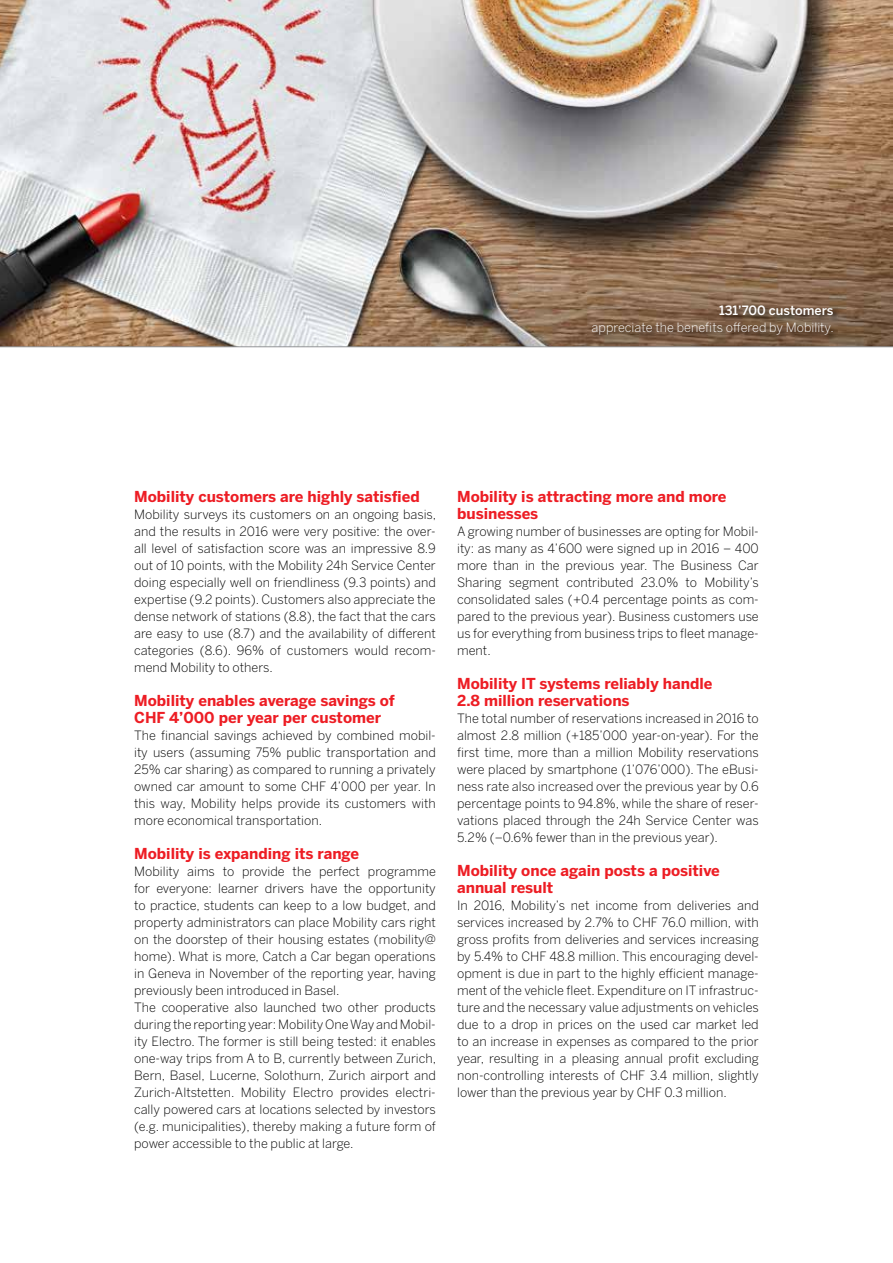
<style>
.page{position:relative;width:893px;height:1263px;background:#fff}
.page>*{position:absolute;margin:0;border:0;box-sizing:border-box;transform-origin:0 0}
.t1{font:700 15px/17px "Benton Sans";color:#ed1d24}
.t2{font:300 12.75px/17px "Benton Sans";color:#000;text-align:justify}
.t3{font:300 12.75px "Benton Sans";color:#fff}
.t4{font:500 12.75px "Benton Sans";color:#fff}
</style>
<div class="page">
<img style="left:0;top:0;width:893px;height:346px">
<hr style="left:0;top:346px;width:893px;height:1px;background:#939598">
<div style="left:591px;top:304px;width:249px;height:38px;background:#000;opacity:.75"></div>
<p class="t4" style="left:719px;top:302px;width:116px">131’700 customers</p>
<p class="t3" style="left:592px;top:320px;width:244px">appreciate the benefits offered by Mobility.</p>
<p class="t1" style="left:134px;top:488px;width:287px">Mobility customers are highly satisfied</p>
<p class="t2" style="left:134px;top:505px;width:304px">Mobility surveys its customers on an ongoing basis, and the results in 2016 were very positive: the over&shy;all level of satisfaction score was an impressive 8.9 out of 10 points, with the Mobility 24h Service Center doing especially well on friendliness (9.3 points) and expertise (9.2 points). Customers also appreciate the dense network of stations (8.8), the fact that the cars are easy to use (8.7) and the availability of different categories (8.6). 96% of customers would recom&shy;mend Mobility to others.</p>
<p class="t1" style="left:134px;top:692px;width:262px">Mobility enables average savings of<br>CHF 4’000 per year per customer</p>
<p class="t2" style="left:134px;top:727px;width:303px">The financial savings achieved by combined mobil&shy;ity users (assuming 75% public transportation and 25% car sharing) as compared to running a privately owned car amount to some CHF 4’000 per year. In this way, Mobility helps provide its customers with more economical transportation.</p>
<p class="t1" style="left:134px;top:845px;width:226px">Mobility is expanding its range</p>
<p class="t2" style="left:134px;top:863px;width:304px;text-align:left">Mobility aims to provide the perfect programme for everyone: learner drivers have the opportunity to practice, students can keep to a low budget, and property administrators can place Mobility cars right on the doorstep of their housing estates (mobility@ home). What is more, Catch a Car began operations in Geneva in November of the reporting year, having previously been introduced in Basel.<br>The cooperative also launched two other products during the reporting year: Mobility One Way and Mobil&shy;ity Electro. The former is still being tested: it enables one-way trips from A to B, currently between Zurich, Bern, Basel, Lucerne, Solothurn, Zurich airport and Zurich-Altstetten. Mobility Electro provides electri&shy;cally powered cars at locations selected by investors (e.g. municipalities), thereby making a future form of power accessible to the public at large.</p>
<p class="t1" style="left:457px;top:488px;width:271px">Mobility is attracting more and more businesses</p>
<p class="t2" style="left:457px;top:523px;width:303px">A growing number of businesses are opting for Mobil&shy;ity: as many as 4’600 were signed up in 2016 – 400 more than in the previous year. The Business Car Sharing segment contributed 23.0% to Mobility’s consolidated sales (+0.4 percentage points as com&shy;pared to the previous year). Business customers use us for everything from business trips to fleet manage&shy;ment.</p>
<p class="t1" style="left:457px;top:675px;width:257px">Mobility IT systems reliably handle<br>2.8 million reservations</p>
<p class="t2" style="left:457px;top:710px;width:303px">The total number of reservations increased in 2016 to almost 2.8 million (+185’000 year-on-year). For the first time, more than a million Mobility reservations were placed by smartphone (1’076’000). The eBusi&shy;ness rate also increased over the previous year by 0.6 percentage points to 94.8%, while the share of reser&shy;vations placed through the 24h Service Center was 5.2% (–0.6% fewer than in the previous year).</p>
<p class="t1" style="left:457px;top:862px;width:264px">Mobility once again posts a positive annual result</p>
<p class="t2" style="left:457px;top:897px;width:303px">In 2016, Mobility’s net income from deliveries and services increased by 2.7% to CHF 76.0 million, with gross profits from deliveries and services increasing by 5.4% to CHF 48.8 million. This encouraging devel&shy;opment is due in part to the highly efficient manage&shy;ment of the vehicle fleet. Expenditure on IT infrastruc&shy;ture and the necessary value adjustments on vehicles due to a drop in prices on the used car market led to an increase in expenses as compared to the prior year, resulting in a pleasing annual profit excluding non-controlling interests of CHF 3.4 million, slightly lower than the previous year by CHF 0.3 million.</p>
</div>
